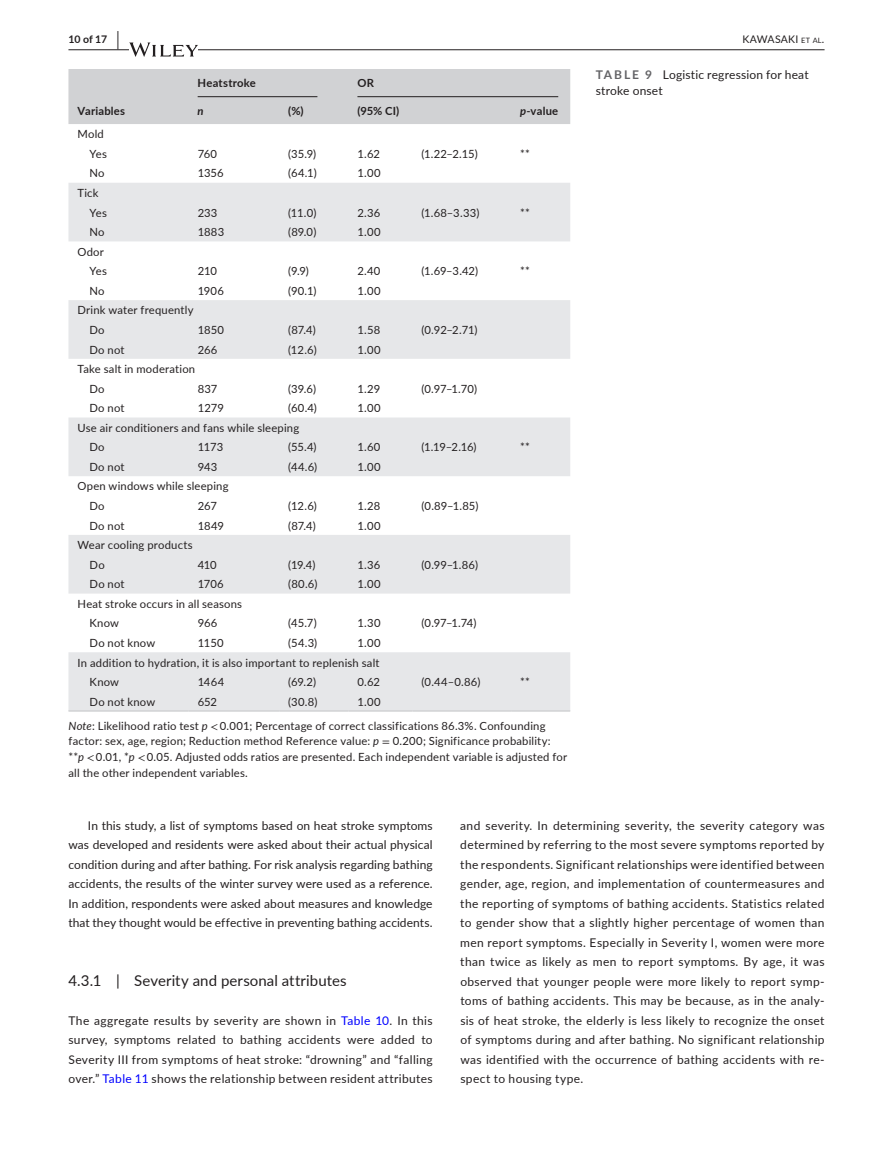
<style>
.page{position:relative;width:893px;height:1174px;background:#fff}
.page>*{position:absolute;margin:0;border:0;box-sizing:border-box;transform-origin:0 0}
.t1{font:15px "Lato";letter-spacing:.005em;color:#231f20}
.t2{font:12px/19.5px "Lato";letter-spacing:.02em;color:#231f20;text-align:justify}
.t3{font:11.25px/19.5px "Lato";letter-spacing:.015em;color:#231f20}
.t4{font:700 11.25px "Lato";letter-spacing:.02em;color:#231f20}
.t5{font:italic 700 11.25px "Lato";color:#231f20}
.t6{font:10.5px "Lato";letter-spacing:.025em;color:#231f20}
.t7{font:700 10.5px "Lato";color:#231f20}
.s1{font-size:19.5px}
.s2{font-size:7.35px}
.s3{font-style:italic}
.s4{font-family:"STIX"}
.s5{font-weight:700;color:#636366}
.s6{color:#00f}
</style>
<div class="page">
<hr style="left:68px;top:49px;width:756px;height:1px;background:#231f20">
<svg style="left:129px;top:42px;width:69px;height:15px"></svg>
<div style="left:68px;top:69px;width:502px;height:55px;background:#d1d2d4"></div>
<svg style="left:68px;top:183px;width:502px;height:527px;fill:#e6e7e9"></svg>
<hr style="left:68px;top:710px;width:121px;height:1px;background:#d1d2d4">
<hr style="left:189px;top:710px;width:90px;height:1px;background:#d1d2d4">
<hr style="left:279px;top:710px;width:69px;height:1px;background:#d1d2d4">
<hr style="left:348px;top:710px;width:64px;height:1px;background:#d1d2d4">
<hr style="left:412px;top:710px;width:99px;height:1px;background:#d1d2d4">
<hr style="left:511px;top:710px;width:59px;height:1px;background:#d1d2d4">
<hr style="left:198px;top:96px;width:119px;height:1px;background:#231f20">
<hr style="left:357px;top:96px;width:201px;height:1px;background:#231f20">
<p class="t7" style="left:68px;top:31px;width:52px">10 of 17 <span class="s1">|</span></p>
<p class="t6" style="left:742px;top:31px;width:84px">KAWASAKI <span class="s2">et al</span>.</p>
<p class="t4" style="left:77px;top:102px;width:49px">Variables</p>
<p class="t3" style="left:77px;top:124px;width:31px;text-align:right">Mold<br>Yes</p>
<p class="t4" style="left:198px;top:75px;width:60px">Heatstroke</p>
<p class="t4" style="left:357px;top:75px;width:18px">OR</p>
<p class="t5" style="left:198px;top:102px;width:8px">n</p>
<p class="t4" style="left:288px;top:102px;width:17px">(%)</p>
<p class="t4" style="left:357px;top:102px;width:43px">(95% CI)</p>
<p class="t4" style="left:520px;top:102px;width:40px"><span class="s3">p</span>-value</p>
<p class="t3" style="left:198px;top:144px;width:21px">760</p>
<p class="t3" style="left:288px;top:144px;width:30px">(35.9)</p>
<p class="t3" style="left:357px;top:144px;width:24px">1.62</p>
<p class="t3" style="left:421px;top:144px;width:58px">(1.22–2.15)</p>
<p class="t3" style="left:520px;top:144px;width:11px">**</p>
<p class="t3" style="left:89px;top:163px;width:17px">No</p>
<p class="t3" style="left:198px;top:163px;width:28px">1356</p>
<p class="t3" style="left:288px;top:163px;width:30px">(64.1)</p>
<p class="t3" style="left:357px;top:163px;width:25px">1.00</p>
<p class="t3" style="left:89px;top:183px;width:19px;text-indent:-12px">Tick<br>Yes</p>
<p class="t3" style="left:198px;top:202px;width:21px">233</p>
<p class="t3" style="left:288px;top:202px;width:30px">(11.0)</p>
<p class="t3" style="left:357px;top:202px;width:24px">2.36</p>
<p class="t3" style="left:421px;top:202px;width:60px">(1.68–3.33)</p>
<p class="t3" style="left:520px;top:202px;width:11px">**</p>
<p class="t3" style="left:89px;top:222px;width:17px">No</p>
<p class="t3" style="left:198px;top:222px;width:28px">1883</p>
<p class="t3" style="left:288px;top:222px;width:30px">(89.0)</p>
<p class="t3" style="left:357px;top:222px;width:25px">1.00</p>
<p class="t3" style="left:77px;top:241px;width:31px;text-align:right">Odor<br>Yes</p>
<p class="t3" style="left:198px;top:261px;width:21px">210</p>
<p class="t3" style="left:288px;top:261px;width:22px">(9.9)</p>
<p class="t3" style="left:357px;top:261px;width:25px">2.40</p>
<p class="t3" style="left:421px;top:261px;width:58px">(1.69–3.42)</p>
<p class="t3" style="left:520px;top:261px;width:11px">**</p>
<p class="t3" style="left:89px;top:280px;width:17px">No</p>
<p class="t3" style="left:198px;top:280px;width:28px">1906</p>
<p class="t3" style="left:288px;top:280px;width:30px">(90.1)</p>
<p class="t3" style="left:357px;top:280px;width:25px">1.00</p>
<p class="t3" style="left:89px;top:300px;width:106px;text-indent:-12px">Drink water frequently<br>Do</p>
<p class="t3" style="left:198px;top:320px;width:28px">1850</p>
<p class="t3" style="left:288px;top:320px;width:29px">(87.4)</p>
<p class="t3" style="left:357px;top:320px;width:24px">1.58</p>
<p class="t3" style="left:421px;top:320px;width:58px">(0.92–2.71)</p>
<p class="t3" style="left:89px;top:339px;width:37px">Do not</p>
<p class="t3" style="left:198px;top:339px;width:21px">266</p>
<p class="t3" style="left:288px;top:339px;width:30px">(12.6)</p>
<p class="t3" style="left:357px;top:339px;width:25px">1.00</p>
<p class="t3" style="left:89px;top:359px;width:107px;text-indent:-12px">Take salt in moderation<br>Do</p>
<p class="t3" style="left:198px;top:378px;width:21px">837</p>
<p class="t3" style="left:288px;top:378px;width:29px">(39.6)</p>
<p class="t3" style="left:357px;top:378px;width:24px">1.29</p>
<p class="t3" style="left:421px;top:378px;width:57px">(0.97–1.70)</p>
<p class="t3" style="left:89px;top:398px;width:37px">Do not</p>
<p class="t3" style="left:198px;top:398px;width:28px">1279</p>
<p class="t3" style="left:288px;top:398px;width:30px">(60.4)</p>
<p class="t3" style="left:357px;top:398px;width:25px">1.00</p>
<p class="t3" style="left:90px;top:417px;width:211px;text-indent:-12px">Use air conditioners and fans while sleeping<br>Do</p>
<p class="t3" style="left:198px;top:437px;width:27px">1173</p>
<p class="t3" style="left:288px;top:437px;width:30px">(55.4)</p>
<p class="t3" style="left:357px;top:437px;width:24px">1.60</p>
<p class="t3" style="left:421px;top:437px;width:57px">(1.19–2.16)</p>
<p class="t3" style="left:520px;top:437px;width:11px">**</p>
<p class="t3" style="left:89px;top:456px;width:37px">Do not</p>
<p class="t3" style="left:198px;top:456px;width:21px">943</p>
<p class="t3" style="left:288px;top:456px;width:30px">(44.6)</p>
<p class="t3" style="left:357px;top:456px;width:25px">1.00</p>
<p class="t3" style="left:90px;top:476px;width:141px;text-indent:-12px">Open windows while sleeping<br>Do</p>
<p class="t3" style="left:198px;top:496px;width:21px">267</p>
<p class="t3" style="left:288px;top:496px;width:30px">(12.6)</p>
<p class="t3" style="left:357px;top:496px;width:24px">1.28</p>
<p class="t3" style="left:421px;top:496px;width:59px">(0.89–1.85)</p>
<p class="t3" style="left:90px;top:515px;width:37px">Do not</p>
<p class="t3" style="left:198px;top:515px;width:28px">1849</p>
<p class="t3" style="left:288px;top:515px;width:29px">(87.4)</p>
<p class="t3" style="left:357px;top:515px;width:25px">1.00</p>
<p class="t3" style="left:90px;top:535px;width:105px;text-indent:-12px">Wear cooling products<br>Do</p>
<p class="t3" style="left:198px;top:554px;width:20px">410</p>
<p class="t3" style="left:288px;top:554px;width:29px">(19.4)</p>
<p class="t3" style="left:357px;top:554px;width:24px">1.36</p>
<p class="t3" style="left:421px;top:554px;width:58px">(0.99–1.86)</p>
<p class="t3" style="left:90px;top:574px;width:37px">Do not</p>
<p class="t3" style="left:198px;top:574px;width:28px">1706</p>
<p class="t3" style="left:288px;top:574px;width:31px">(80.6)</p>
<p class="t3" style="left:357px;top:574px;width:25px">1.00</p>
<p class="t3" style="left:90px;top:593px;width:154px;text-indent:-12px">Heat stroke occurs in all seasons<br>Know</p>
<p class="t3" style="left:198px;top:613px;width:21px">966</p>
<p class="t3" style="left:288px;top:613px;width:30px">(45.7)</p>
<p class="t3" style="left:357px;top:613px;width:25px">1.30</p>
<p class="t3" style="left:421px;top:613px;width:56px">(0.97–1.74)</p>
<p class="t3" style="left:90px;top:632px;width:67px">Do not know</p>
<p class="t3" style="left:198px;top:632px;width:28px">1150</p>
<p class="t3" style="left:288px;top:632px;width:31px">(54.3)</p>
<p class="t3" style="left:357px;top:632px;width:25px">1.00</p>
<p class="t3" style="left:78px;top:652px;width:303px">In addition to hydration, it is also important to replenish salt</p>
<p class="t3" style="left:90px;top:671px;width:31px">Know</p>
<p class="t3" style="left:198px;top:671px;width:28px">1464</p>
<p class="t3" style="left:288px;top:671px;width:29px">(69.2)</p>
<p class="t3" style="left:357px;top:671px;width:24px">0.62</p>
<p class="t3" style="left:421px;top:671px;width:60px">(0.44–0.86)</p>
<p class="t3" style="left:520px;top:671px;width:11px">**</p>
<p class="t3" style="left:90px;top:691px;width:67px">Do not know</p>
<p class="t3" style="left:198px;top:691px;width:21px">652</p>
<p class="t3" style="left:288px;top:691px;width:31px">(30.8)</p>
<p class="t3" style="left:69px;top:689px;width:478px;line-height:24px;text-indent:289px">1.00<br><span class="s3">Note</span>: Likelihood ratio test <span class="s3">p</span> <span class="s4">&lt;</span> 0.001; Percentage of correct classifications 86.3%. Confounding</p>
<p class="t3" style="left:69px;top:733px;width:500px;line-height:15.8px">factor: sex, age, region; Reduction method Reference value: <span class="s3">p</span> <span class="s4">=</span> 0.200; Significance probability: **<span class="s3">p</span> <span class="s4">&lt;</span> 0.01, *<span class="s3">p</span> <span class="s4">&lt;</span> 0.05. Adjusted odds ratios are presented. Each independent variable is adjusted for all the other independent variables.</p>
<p class="t2" style="left:596px;top:66px;width:214px;line-height:16.5px"><span class="s5">TABLE 9</span> Logistic regression for heat stroke onset</p>
<p class="t2" style="left:68px;top:815px;width:366px;text-indent:20px">In this study, a list of symptoms based on heat stroke symptoms was developed and residents were asked about their actual physical condition during and after bathing. For risk analysis regarding bathing accidents, the results of the winter survey were used as a reference.<br>In addition, respondents were asked about measures and knowledge that they thought would be effective in preventing bathing accidents.</p>
<p class="t1" style="left:68px;top:969px;width:280px">4.3.1 | Severity and personal attributes</p>
<p class="t2" style="left:68px;top:1010px;width:366px">The aggregate results by severity are shown in <span class="s6">Table 10</span>. In this survey, symptoms related to bathing accidents were added to Severity III from symptoms of heat stroke: “drowning” and “falling over.” <span class="s6">Table 11</span> shows the relationship between resident attributes</p>
<p class="t2" style="left:460px;top:815px;width:366px">and severity. In determining severity, the severity category was determined by referring to the most severe symptoms reported by the respondents. Significant relationships were identified between gender, age, region, and implementation of countermeasures and the reporting of symptoms of bathing accidents. Statistics related to gender show that a slightly higher percentage of women than men report symptoms. Especially in Severity I, women were more than twice as likely as men to report symptoms. By age, it was observed that younger people were more likely to report symp&shy;toms of bathing accidents. This may be because, as in the analy&shy;sis of heat stroke, the elderly is less likely to recognize the onset of symptoms during and after bathing. No significant relationship was identified with the occurrence of bathing accidents with re&shy;spect to housing type.</p>
</div>
